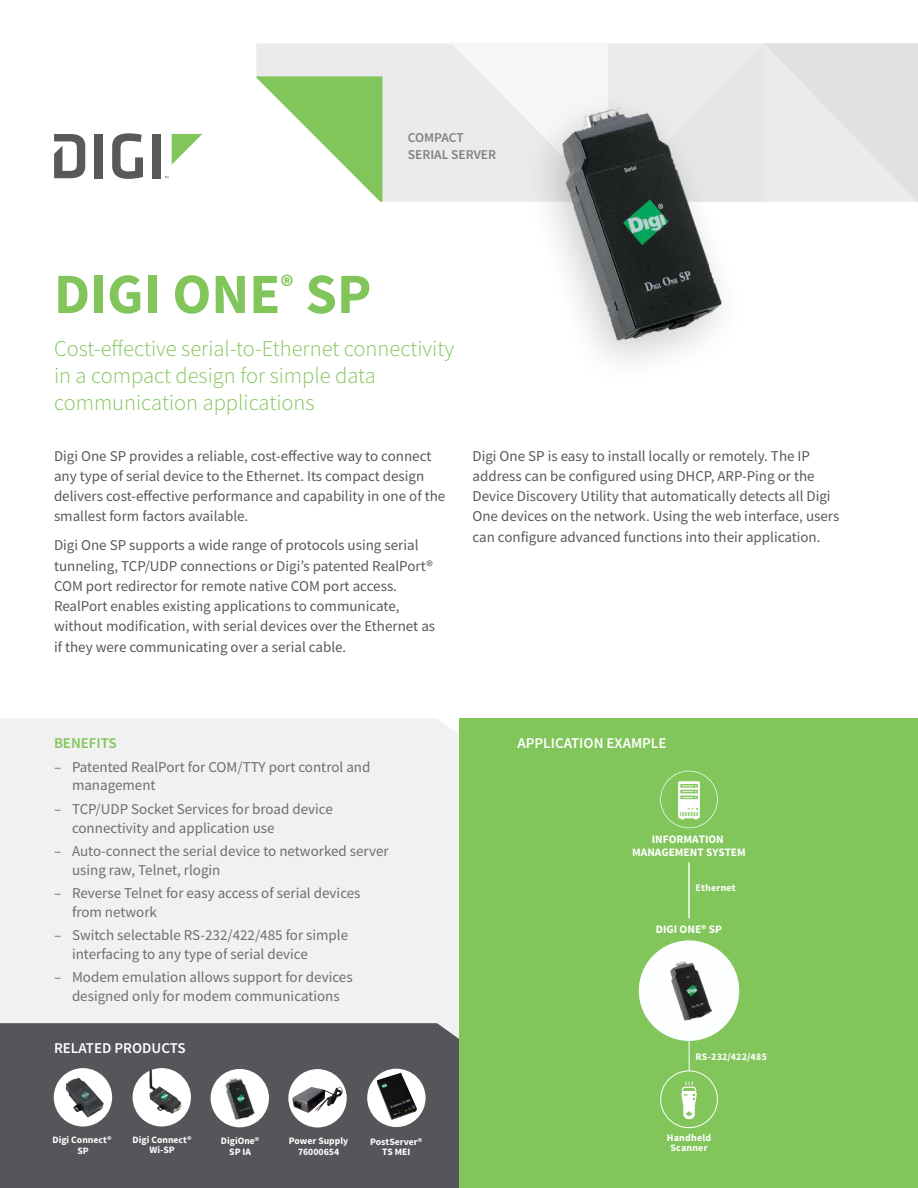
<style>
.page{position:relative;width:918px;height:1188px;background:#fff}
.page>*{position:absolute;margin:0;border:0;box-sizing:border-box;transform-origin:0 0}
.t1{font:700 57px "Source Sans Pro";color:#82c55b}
.t2{font:300 22.5px/27px "Source Sans Pro";color:#82c55b}
.t3{font:15px/20.2px "Source Sans Pro";color:#58595b}
.t4{font:15px/18.8px "Source Sans Pro";color:#6d6e71}
.t5{font:600 15px "Source Sans Pro";color:#fff}
.t6{font:600 15px "Source Sans Pro";color:#82c55b}
.t7{font:600 13.5px/16.5px "Source Sans Pro";color:#808284}
.t8{font:700 11.4px/12.9px "Source Sans Pro";color:#fff;text-align:center}
.t9{font:700 10.05px/9.9px "Source Sans Pro";letter-spacing:.02em;color:#fff;text-align:center}
.t10{font:700 9.75px/10.5px "Source Sans Pro";color:#fff;text-align:center}
</style>
<div class="page">
<div style="left:95px;top:134px;width:8px;height:44px;background:#58595b"></div>
<svg style="left:112px;top:133px;width:31px;height:46px"></svg>
<div style="left:152px;top:134px;width:9px;height:44px;background:#58595b"></div>
<svg style="left:172px;top:134px;width:30px;height:30px"></svg>
<svg style="left:54px;top:134px;width:31px;height:44px"></svg>
<div style="left:459px;top:718px;width:459px;height:470px;background:#82c55b"></div>
<div style="left:0;top:719px;width:459px;height:304px;background:#f1f1f2"></div>
<div style="left:0;top:1023px;width:459px;height:165px;background:#55565a"></div>
<div style="left:256px;top:44px;width:195px;height:158px;background:#ebebeb"></div>
<svg style="left:256px;top:76px;width:126px;height:126px"></svg>
<svg style="left:451px;top:43px;width:467px;height:159px;background:#e7e8e8"></svg>
<img style="left:487px;top:60px;width:328px;height:301px">
<svg style="left:660px;top:771px;width:58px;height:57px"></svg>
<hr style="left:688px;top:863px;width:2px;height:55px;background:#fff">
<div style="left:660px;top:1071px;width:58px;height:57px;border:1px solid #fff;border-radius:50%"></div>
<hr style="left:689px;top:991px;width:1px;height:80px;background:#fff">
<div style="left:639px;top:940px;width:100px;height:101px;background:#fcfeff;border-radius:50%"></div>
<img style="left:670px;top:961px;width:41px;height:60px">
<svg style="left:681px;top:1082px;width:16px;height:37px"></svg>
<div style="left:288px;top:1069px;width:59px;height:58px;background:#fff;border-radius:50%"></div>
<img style="left:292px;top:1087px;width:51px;height:26px">
<svg style="left:367px;top:1069px;width:59px;height:58px"></svg>
<div style="left:211px;top:1069px;width:58px;height:58px;background:#fff;border-radius:50%"></div>
<img style="left:215px;top:1067px;width:51px;height:64px">
<div style="left:54px;top:1068px;width:58px;height:59px;background:#fff;border-radius:50%"></div>
<img style="left:65px;top:1078px;width:39px;height:40px">
<div style="left:133px;top:1068px;width:58px;height:59px;background:#fff;border-radius:50%"></div>
<img style="left:149px;top:1070px;width:33px;height:44px">
<img style="left:379px;top:1073px;width:21px;height:6px">
<p class="t7" style="left:408px;top:130px;width:90px">COMPACT<br>SERIAL SERVER</p>
<h1 class="t1" style="left:54px;top:272px;width:319px">DIGI ONE<sup>®</sup> SP</h1>
<h2 class="t2" style="left:54px;top:337px;width:402px">Cost-effective serial-to-Ethernet connectivity in a compact design for simple data communication applications</h2>
<p class="t3" style="left:54px;top:447px;width:393px">Digi One SP provides a reliable, cost-effective way to connect any type of serial device to the Ethernet. Its compact design delivers cost-effective performance and capability in one of the smallest form factors available.</p>
<p class="t3" style="left:54px;top:537px;width:383px">Digi One SP supports a wide range of protocols using serial tunneling, TCP/UDP connections or Digi’s patented RealPort® COM port redirector for remote native COM port access.<br>RealPort enables existing applications to communicate, without modification, with serial devices over the Ethernet as if they were communicating over a serial cable.</p>
<p class="t3" style="left:472px;top:447px;width:368px">Digi One SP is easy to install locally or remotely. The IP address can be configured using DHCP, ARP-Ping or the Device Discovery Utility that automatically detects all Digi One devices on the network. Using the web interface, users can configure advanced functions into their application.</p>
<p class="t6" style="left:54px;top:737px;width:64px">BENEFITS</p>
<p class="t5" style="left:518px;top:737px;width:151px">APPLICATION EXAMPLE</p>
<p class="t4" style="left:72px;top:759px;width:300px;text-indent:-18px">– Patented RealPort for COM/TTY port control and management</p>
<p class="t4" style="left:72px;top:801px;width:262px;text-indent:-18px">– TCP/UDP Socket Services for broad device connectivity and application use</p>
<p class="t4" style="left:72px;top:843px;width:318px;text-indent:-18px">– Auto-connect the serial device to networked server using raw, Telnet, rlogin</p>
<p class="t4" style="left:72px;top:885px;width:290px;text-indent:-18px">– Reverse Telnet for easy access of serial devices from network</p>
<p class="t4" style="left:72px;top:927px;width:278px;text-indent:-18px">– Switch selectable RS-232/422/485 for simple interfacing to any type of serial device</p>
<p class="t4" style="left:54px;top:969px;width:300px;text-align:center">– Modem emulation allows support for devices designed only for modem communications</p>
<p class="t8" style="left:632px;top:833px;width:115px">INFORMATION<br>MANAGEMENT SYSTEM</p>
<p class="t9" style="left:696px;top:883px;width:42px">Ethernet</p>
<p class="t8" style="left:656px;top:923px;width:68px">DIGI ONE® SP</p>
<p class="t5" style="left:54px;top:1042px;width:133px">RELATED PRODUCTS</p>
<p class="t10" style="left:53px;top:1136px;width:61px">Digi Connect®<br>SP</p>
<p class="t10" style="left:133px;top:1135px;width:61px">Digi Connect®<br>Wi-SP</p>
<p class="t10" style="left:221px;top:1136px;width:40px">DigiOne®<br>SP IA</p>
<p class="t10" style="left:289px;top:1137px;width:61px">Power Supply<br>76000654</p>
<p class="t10" style="left:370px;top:1137px;width:54px">PostServer®<br>TS MEI</p>
<p class="t9" style="left:696px;top:1052px;width:73px">RS-232/422/485</p>
<p class="t9" style="left:667px;top:1133px;width:46px">Handheld<br>Scanner</p>
</div>
